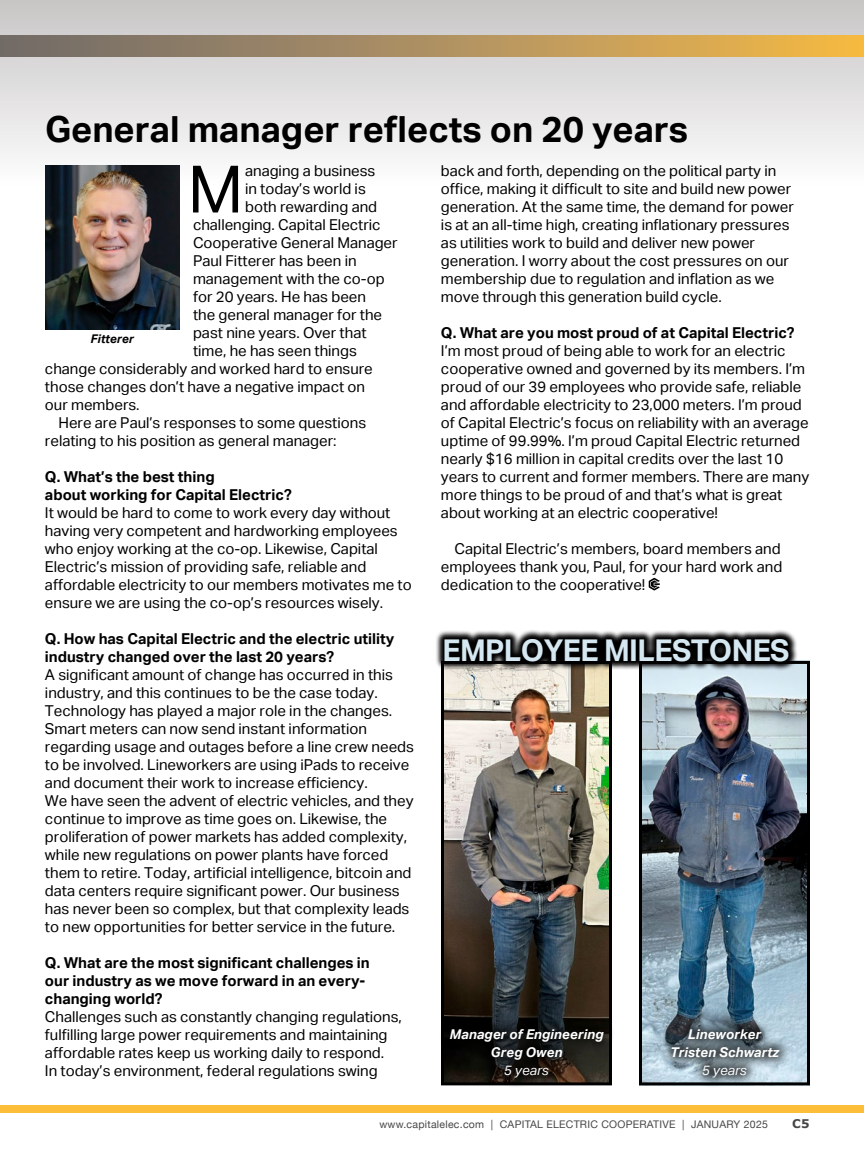
<style>
.page{position:relative;width:864px;height:1161px;background:#fff}
.page>*{position:absolute;margin:0;border:0;box-sizing:border-box;transform-origin:0 0}
.t1{font:65.4px "Aktiv Grotesk";color:#000}
.t2{font:700 36px "Aktiv Grotesk";color:#000}
.t3{font:700 30px "Aktiv Grotesk";letter-spacing:-.02em;color:#d5e7f0}
.t4{font:15px/18px "Aktiv Grotesk";color:#000}
.t5{font:700 15px/18px "Aktiv Grotesk";color:#000}
.t6{font:italic 700 13.5px/18px "Aktiv Grotesk";color:#fff;text-align:center}
.t7{font:italic 13.5px "Aktiv Grotesk";color:#fff}
.t8{font:italic 700 12px "Aktiv Grotesk";color:#000}
.t9{font:700 12px "Verdana";color:#474747}
.t10{font:10.5px "Helvetica Neue";letter-spacing:.025em;color:#474747}
</style>
<div class="page">
<svg style="left:0;top:0;width:864px;height:166px"></svg>
<svg style="left:649px;top:578px;width:11px;height:12px"></svg>
<img style="left:45px;top:166px;width:135px;height:164px">
<img style="left:643px;top:665px;width:163px;height:416px">
<div style="left:639px;top:661px;width:171px;height:424px;border:3px solid #000"></div>
<div style="left:660px;top:1017px;width:131px;height:72px;background:#000;opacity:.75"></div>
<img style="left:445px;top:671px;width:163px;height:346px">
<div style="left:441px;top:661px;width:171px;height:424px;border:3px solid #000"></div>
<div style="left:439px;top:1017px;width:177px;height:72px;background:#000;opacity:.75"></div>
<svg style="left:436px;top:630px;width:362px;height:41px;background:#3d3e3d"></svg>
<div style="left:0;top:1105px;width:864px;height:8px;background:#fcbd38"></div>
<div style="left:0;top:36px;width:864px;height:20px;background:linear-gradient(to right,#6e6a70,#f3b94b)"></div>
<h2 class="t2" style="left:45px;top:109px;width:645px">General manager reflects on 20 years</h2>
<h1 class="t1" style="left:188px;top:152px;width:57px">M</h1>
<p class="t4" style="left:245px;top:162px;width:132px">anaging a business</p>
<p class="t4" style="left:441px;top:162px;width:354px">back and forth, depending on the political party in office, making it difficult to site and build new power generation. At the same time, the demand for power is at an all-time high, creating inflationary pressures as utilities work to build and deliver new power generation. I worry about the cost pressures on our membership due to regulation and inflation as we move through this generation build cycle.</p>
<p class="t5" style="left:441px;top:324px;width:355px">Q. What are you most proud of at Capital Electric?</p>
<p class="t4" style="left:441px;top:342px;width:370px">I’m most proud of being able to work for an electric cooperative owned and governed by its members. I’m proud of our 39 employees who provide safe, reliable and affordable electricity to 23,000 meters. I’m proud of Capital Electric’s focus on reliability with an average uptime of 99.99%. I’m proud Capital Electric returned nearly $16 million in capital credits over the last 10 years to current and former members. There are many more things to be proud of and that’s what is great about working at an electric cooperative!</p>
<p class="t4" style="left:441px;top:540px;width:343px;text-align:justify;text-indent:14px">Capital Electric’s members, board members and employees thank you, Paul, for your hard work and dedication to the cooperative!</p>
<p class="t4" style="left:245px;top:180px;width:122px">in today’s world is</p>
<p class="t4" style="left:245px;top:198px;width:134px">both rewarding and</p>
<p class="t4" style="left:193px;top:216px;width:189px">challenging. Capital Electric</p>
<p class="t4" style="left:193px;top:234px;width:206px">Cooperative General Manager</p>
<p class="t4" style="left:193px;top:252px;width:165px">Paul Fitterer has been in</p>
<p class="t4" style="left:193px;top:270px;width:193px">management with the co-op</p>
<p class="t4" style="left:193px;top:288px;width:174px">for 20 years. He has been</p>
<p class="t4" style="left:193px;top:306px;width:191px">the general manager for the</p>
<p class="t4" style="left:193px;top:324px;width:175px">past nine years. Over that</p>
<p class="t4" style="left:193px;top:342px;width:165px">time, he has seen things</p>
<p class="t4" style="left:45px;top:360px;width:329px">change considerably and worked hard to ensure</p>
<p class="t4" style="left:45px;top:378px;width:322px">those changes don’t have a negative impact on</p>
<p class="t4" style="left:45px;top:396px;width:96px">our members.</p>
<p class="t4" style="left:58px;top:414px;width:309px">Here are Paul’s responses to some questions</p>
<p class="t4" style="left:45px;top:432px;width:293px">relating to his position as general manager:</p>
<p class="t5" style="left:45px;top:468px;width:248px">Q. What’s the best thing<br>about working for Capital Electric?</p>
<p class="t4" style="left:45px;top:504px;width:368px">It would be hard to come to work every day without having very competent and hardworking employees who enjoy working at the co-op. Likewise, Capital Electric’s mission of providing safe, reliable and affordable electricity to our members motivates me to ensure we are using the co-op’s resources wisely.</p>
<p class="t5" style="left:45px;top:630px;width:351px">Q. How has Capital Electric and the electric utility industry changed over the last 20 years?</p>
<p class="t4" style="left:45px;top:666px;width:370px">A significant amount of change has occurred in this industry, and this continues to be the case today.<br>Technology has played a major role in the changes.<br>Smart meters can now send instant information regarding usage and outages before a line crew needs to be involved. Lineworkers are using iPads to receive and document their work to increase efficiency.<br>We have seen the advent of electric vehicles, and they continue to improve as time goes on. Likewise, the proliferation of power markets has added complexity, while new regulations on power plants have forced them to retire. Today, artificial intelligence, bitcoin and data centers require significant power. Our business has never been so complex, but that complexity leads to new opportunities for better service in the future.</p>
<p class="t5" style="left:45px;top:954px;width:326px">Q. What are the most significant challenges in our industry as we move forward in an every&shy;changing world?</p>
<p class="t4" style="left:45px;top:1008px;width:359px">Challenges such as constantly changing regulations, fulfilling large power requirements and maintaining affordable rates keep us working daily to respond.<br>In today’s environment, federal regulations swing</p>
<p class="t8" style="left:91px;top:332px;width:45px">Fitterer</p>
<h3 class="t3" style="left:442px;top:633px;width:349px">EMPLOYEE MILESTONES</h3>
<p class="t6" style="left:450px;top:1025px;width:155px">Manager of Engineering<br>Greg Owen</p>
<p class="t7" style="left:504px;top:1062px;width:47px">5 years</p>
<p class="t6" style="left:670px;top:1025px;width:110px">Lineworker<br>Tristen Schwartz</p>
<p class="t7" style="left:702px;top:1062px;width:47px">5 years</p>
<p class="t10" style="left:379px;top:1115px;width:390px">www.capitalelec.com | CAPITAL ELECTRIC COOPERATIVE | JANUARY 2025</p>
<p class="t9" style="left:792px;top:1115px;width:19px">C5</p>
</div>
